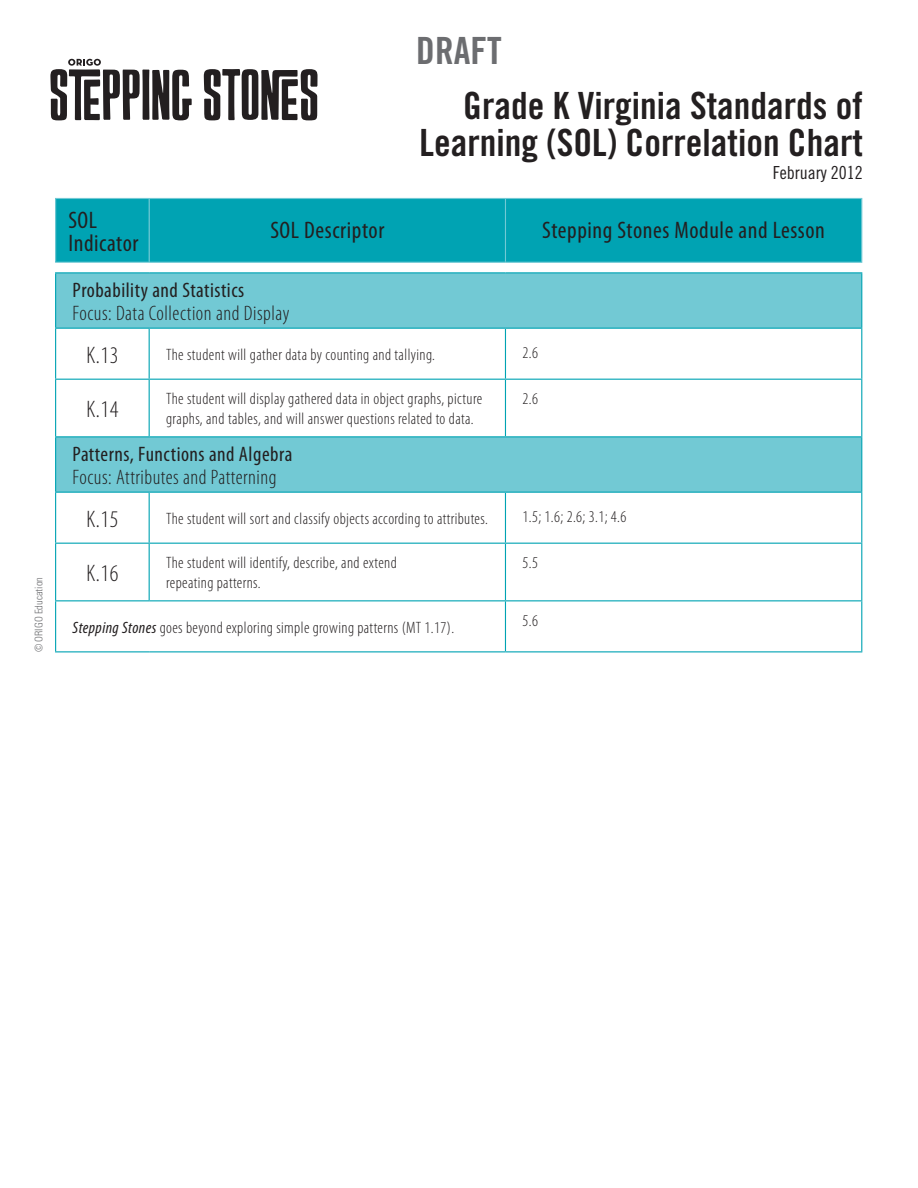
<style>
.page{position:relative;width:918px;height:1188px;background:#fff}
.page>*{position:absolute;margin:0;border:0;box-sizing:border-box;transform-origin:0 0}
.t1{font:37.5px/37.5px "Trade Gothic Bold Cond Twenty";color:#231f20;text-align:right}
.t2{font:37.5px "Trade Gothic Bold Cond Twenty";color:#6c6d70}
.t3{font:condensed 24px/22.5px "Myriad Pro";letter-spacing:.025em;color:#231f20}
.t4{font:300 condensed 24px "Myriad Pro";letter-spacing:.025em;color:#231f20}
.t5{font:300 condensed 21px "Myriad Pro";letter-spacing:.025em;color:#231f20}
.t6{font:condensed 21px "Myriad Pro";letter-spacing:.025em;color:#231f20}
.t7{font:18px "Trade Gothic Cond Eighteen";color:#231f20}
.t8{font:300 condensed 16.5px/19.8px "Myriad Pro";letter-spacing:.025em;color:#231f20}
.COPYRIGHT{font:300 condensed 10.5px "Univers";color:#6c6d70}
.s1{font-weight:400;font-style:italic}
</style>
<div class="page">
<svg style="left:204px;top:69px;width:114px;height:51px"></svg>
<svg style="left:50px;top:59px;width:142px;height:61px"></svg>
<div style="left:56px;top:198px;width:93px;height:64px;background:#00a3b3"></div>
<div style="left:150px;top:199px;width:711px;height:63px;background:#00a3b3"></div>
<svg style="left:56px;top:273px;width:805px;height:219px;fill:#72c9d4"></svg>
<hr style="left:55px;top:198px;width:94px;height:1px;background:#72c9d4">
<hr style="left:55px;top:199px;width:1px;height:63px;background:#72c9d4">
<hr style="left:149px;top:198px;width:356px;height:1px;background:#72c9d4">
<hr style="left:149px;top:199px;width:1px;height:63px;background:#72c9d4">
<hr style="left:505px;top:198px;width:357px;height:1px;background:#72c9d4">
<hr style="left:505px;top:199px;width:1px;height:63px;background:#72c9d4">
<hr style="left:861px;top:199px;width:1px;height:63px;background:#72c9d4">
<hr style="left:55px;top:262px;width:94px;height:1px;background:#72c9d4">
<hr style="left:149px;top:262px;width:356px;height:1px;background:#72c9d4">
<hr style="left:505px;top:262px;width:357px;height:1px;background:#72c9d4">
<hr style="left:55px;top:272px;width:94px;height:1px;background:#00a3b3">
<hr style="left:55px;top:273px;width:1px;height:55px;background:#00a3b3">
<hr style="left:149px;top:272px;width:356px;height:1px;background:#00a3b3">
<hr style="left:505px;top:272px;width:357px;height:1px;background:#00a3b3">
<hr style="left:861px;top:273px;width:1px;height:55px;background:#00a3b3">
<hr style="left:55px;top:328px;width:94px;height:1px;background:#00a3b3">
<hr style="left:55px;top:329px;width:1px;height:50px;background:#00a3b3">
<hr style="left:149px;top:328px;width:356px;height:1px;background:#00a3b3">
<hr style="left:149px;top:329px;width:1px;height:50px;background:#00a3b3">
<hr style="left:505px;top:328px;width:357px;height:1px;background:#00a3b3">
<hr style="left:505px;top:329px;width:1px;height:50px;background:#00a3b3">
<hr style="left:861px;top:329px;width:1px;height:50px;background:#00a3b3">
<hr style="left:55px;top:379px;width:94px;height:1px;background:#00a3b3">
<hr style="left:55px;top:380px;width:1px;height:56px;background:#00a3b3">
<hr style="left:149px;top:379px;width:356px;height:1px;background:#00a3b3">
<hr style="left:149px;top:380px;width:1px;height:56px;background:#00a3b3">
<hr style="left:505px;top:379px;width:357px;height:1px;background:#00a3b3">
<hr style="left:505px;top:380px;width:1px;height:56px;background:#00a3b3">
<hr style="left:861px;top:380px;width:1px;height:56px;background:#00a3b3">
<hr style="left:55px;top:436px;width:94px;height:1px;background:#00a3b3">
<hr style="left:55px;top:437px;width:1px;height:55px;background:#00a3b3">
<hr style="left:149px;top:436px;width:356px;height:1px;background:#00a3b3">
<hr style="left:505px;top:436px;width:357px;height:1px;background:#00a3b3">
<hr style="left:861px;top:437px;width:1px;height:55px;background:#00a3b3">
<hr style="left:55px;top:492px;width:94px;height:1px;background:#00a3b3">
<hr style="left:55px;top:493px;width:1px;height:50px;background:#00a3b3">
<hr style="left:149px;top:492px;width:356px;height:1px;background:#00a3b3">
<hr style="left:149px;top:493px;width:1px;height:50px;background:#00a3b3">
<hr style="left:505px;top:492px;width:357px;height:1px;background:#00a3b3">
<hr style="left:505px;top:493px;width:1px;height:50px;background:#00a3b3">
<hr style="left:861px;top:493px;width:1px;height:50px;background:#00a3b3">
<hr style="left:55px;top:543px;width:94px;height:1px;background:#00a3b3">
<hr style="left:55px;top:544px;width:1px;height:56px;background:#00a3b3">
<hr style="left:149px;top:543px;width:356px;height:1px;background:#00a3b3">
<hr style="left:149px;top:544px;width:1px;height:56px;background:#00a3b3">
<hr style="left:505px;top:543px;width:357px;height:1px;background:#00a3b3">
<hr style="left:505px;top:544px;width:1px;height:56px;background:#00a3b3">
<hr style="left:861px;top:544px;width:1px;height:56px;background:#00a3b3">
<hr style="left:55px;top:600px;width:94px;height:1px;background:#00a3b3">
<hr style="left:55px;top:601px;width:1px;height:50px;background:#00a3b3">
<hr style="left:149px;top:600px;width:356px;height:1px;background:#00a3b3">
<hr style="left:505px;top:600px;width:357px;height:1px;background:#00a3b3">
<hr style="left:505px;top:601px;width:1px;height:50px;background:#00a3b3">
<hr style="left:861px;top:601px;width:1px;height:50px;background:#00a3b3">
<hr style="left:55px;top:651px;width:94px;height:1px;background:#00a3b3">
<hr style="left:149px;top:651px;width:356px;height:1px;background:#00a3b3">
<hr style="left:505px;top:651px;width:357px;height:1px;background:#00a3b3">
<p class="COPYRIGHT" style="left:33px;top:652px;width:77px;rotate:-90deg">© ORIGO Education</p>
<h1 class="t2" style="left:416px;top:28px;width:87px">DRAFT</h1>
<h1 class="t1" style="left:419px;top:86px;width:445px">Grade K Virginia Standards of<br>Learning (SOL) Correlation Chart</h1>
<p class="t7" style="left:773px;top:162px;width:91px">February 2012</p>
<p class="t3" style="left:68px;top:209px;width:72px">SOL<br>Indicator</p>
<p class="t3" style="left:270px;top:218px;width:115px">SOL Descriptor</p>
<p class="t3" style="left:542px;top:218px;width:284px">Stepping Stones Module and Lesson</p>
<p class="t6" style="left:73px;top:278px;width:173px">Probability and Statistics</p>
<p class="t5" style="left:73px;top:300px;width:218px">Focus: Data Collection and Display</p>
<p class="t4" style="left:86px;top:341px;width:34px">K.13</p>
<p class="t8" style="left:166px;top:344px;width:270px">The student will gather data by counting and tallying.</p>
<p class="t8" style="left:522px;top:342px;width:17px">2.6</p>
<p class="t4" style="left:86px;top:395px;width:34px">K.14</p>
<p class="t8" style="left:166px;top:389px;width:318px">The student will display gathered data in object graphs, picture graphs, and tables, and will answer questions related to data.</p>
<p class="t8" style="left:522px;top:389px;width:17px">2.6</p>
<p class="t6" style="left:73px;top:442px;width:221px">Patterns, Functions and Algebra</p>
<p class="t5" style="left:73px;top:464px;width:205px">Focus: Attributes and Patterning</p>
<p class="t4" style="left:86px;top:505px;width:34px">K.15</p>
<p class="t8" style="left:166px;top:508px;width:323px">The student will sort and classify objects according to attributes.</p>
<p class="t8" style="left:522px;top:506px;width:105px">1.5; 1.6; 2.6; 3.1; 4.6</p>
<p class="t4" style="left:86px;top:559px;width:34px">K.16</p>
<p class="t8" style="left:166px;top:553px;width:232px">The student will identify, describe, and extend repeating patterns.</p>
<p class="t8" style="left:522px;top:553px;width:17px">5.5</p>
<p class="t8" style="left:73px;top:617px;width:383px"><span class="s1">Stepping Stones</span> goes beyond exploring simple growing patterns (MT 1.17).</p>
<p class="t8" style="left:522px;top:611px;width:17px">5.6</p>
</div>
